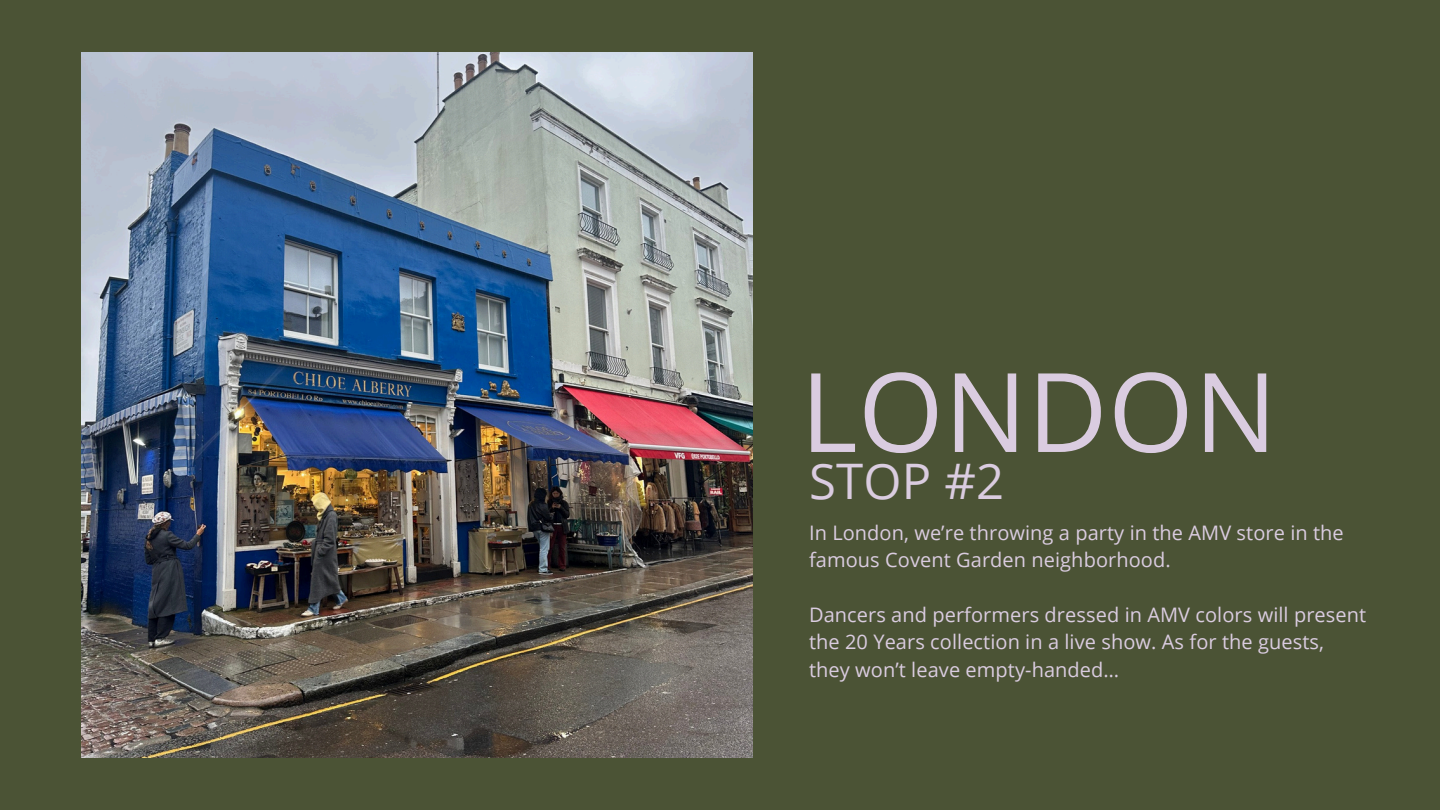
<style>
.page{position:relative;width:1440px;height:810px;background:#4b5335}
.page>*{position:absolute;margin:0;border:0;box-sizing:border-box;transform-origin:0 0}
.t1{font:110px "Open Sans";letter-spacing:.005em;color:#dacce0}
.t2{font:49px "Open Sans";color:#dacce0}
.t3{font:20px/27.8px "Open Sans";letter-spacing:.005em;color:#dacce0}
</style>
<div class="page">
<img style="left:81px;top:52px;width:671px;height:705px">
<p class="t1" style="left:800px;top:335px;width:478px">LONDON</p>
<h1 class="t2" style="left:809px;top:447px;width:197px">STOP #2</h1>
<p class="t3" style="left:809px;top:518px;width:536px">In London, we’re throwing a party in the AMV store in the famous Covent Garden neighborhood.</p>
<p class="t3" style="left:809px;top:600px;width:559px">Dancers and performers dressed in AMV colors will present the 20 Years collection in a live show. As for the guests, they won’t leave empty-handed…</p>
</div>
